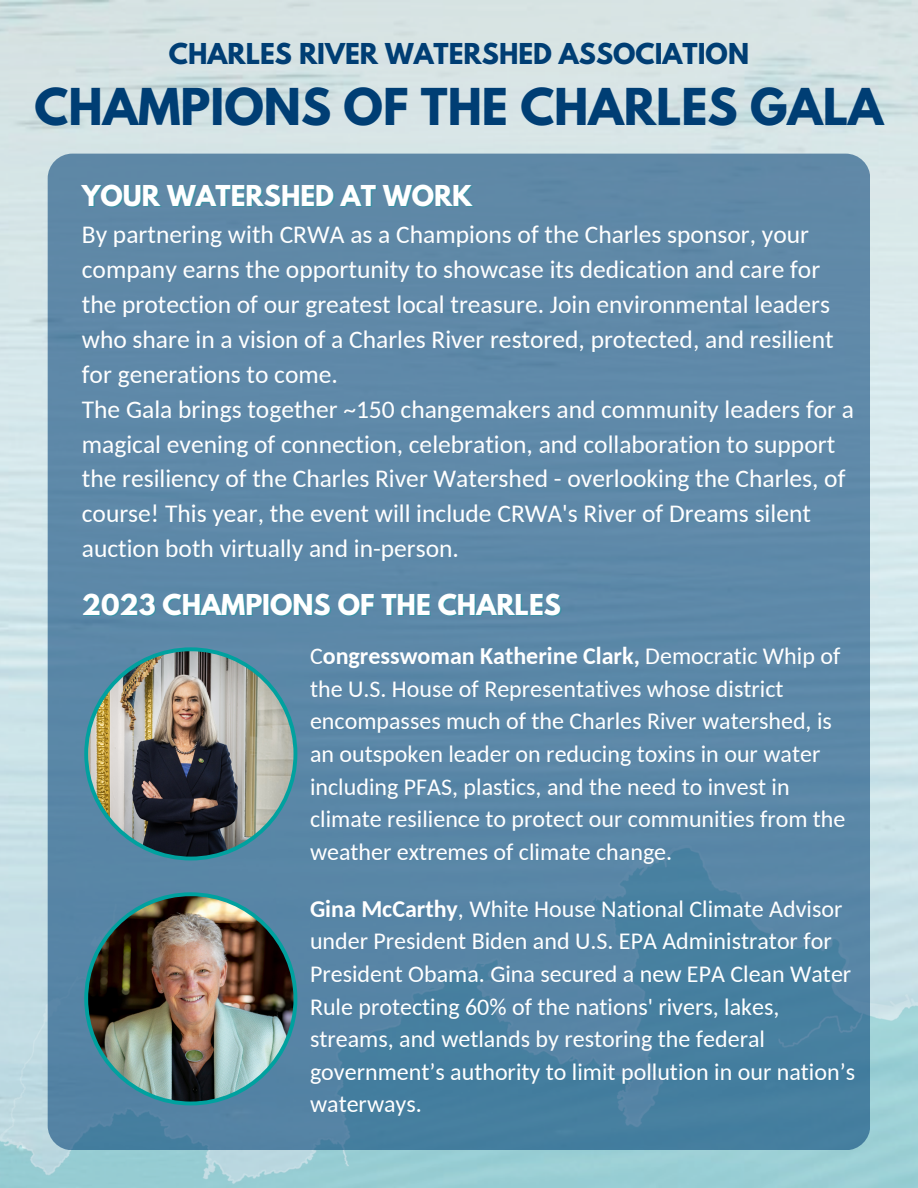
<style>
.page{position:relative;width:918px;height:1188px;background:#fff}
.page>*{position:absolute;margin:0;border:0;box-sizing:border-box;transform-origin:0 0}
.t1{font:700 45px "League Spartan";color:#003e74}
.t2{font:25.5px/34.8px "Carlito";color:#fff}
.t3{font:700 25.5px "League Spartan";color:#fff}
.t4{font:700 25.5px "League Spartan";color:#003e74}
.t5{font:24px/32.7px "Carlito";color:#fff}
.s1{font-weight:700}
</style>
<div class="page">
<img style="left:0;top:0;width:918px;height:846px">
<img style="left:0;top:846px;width:918px;height:342px">
<div style="left:48px;top:154px;width:822px;height:996px;background:linear-gradient(to bottom,#648baa,#4e82a3);border-radius:25px"></div>
<img style="left:84px;top:892px;width:213px;height:213px">
<img style="left:84px;top:647px;width:213px;height:213px">
<p class="t4" style="left:169px;top:41px;width:582px">CHARLES RIVER WATERSHED ASSOCIATION</p>
<p class="t1" style="left:35px;top:85px;width:850px">CHAMPIONS OF THE CHARLES GALA</p>
<p class="t3" style="left:82px;top:183px;width:392px">YOUR WATERSHED AT WORK</p>
<p class="t2" style="left:82px;top:220px;width:753px">By partnering with CRWA as a Champions of the Charles sponsor, your company earns the opportunity to showcase its dedication and care for the protection of our greatest local treasure. Join environmental leaders who share in a vision of a Charles River restored, protected, and resilient for generations to come.</p>
<p class="t2" style="left:82px;top:394px;width:774px">The Gala brings together ~150 changemakers and community leaders for a magical evening of connection, celebration, and collaboration to support the resiliency of the Charles River Watershed - overlooking the Charles, of course! This year, the event will include CRWA's River of Dreams silent auction both virtually and in-person.</p>
<p class="t3" style="left:82px;top:592px;width:481px">2023 CHAMPIONS OF THE CHARLES</p>
<p class="t5" style="left:310px;top:642px;width:537px">C<span class="s1">ongresswoman Katherine Clark,</span> Democratic Whip of the U.S. House of Representatives whose district encompasses much of the Charles River watershed, is an outspoken leader on reducing toxins in our water including PFAS, plastics, and the need to invest in climate resilience to protect our communities from the weather extremes of climate change.</p>
<p class="t5" style="left:310px;top:894px;width:547px"><span class="s1">Gina McCarthy</span>, White House National Climate Advisor under President Biden and U.S. EPA Administrator for President Obama. Gina secured a new EPA Clean Water Rule protecting 60% of the nations' rivers, lakes, streams, and wetlands by restoring the federal government’s authority to limit pollution in our nation’s waterways.</p>
</div>
